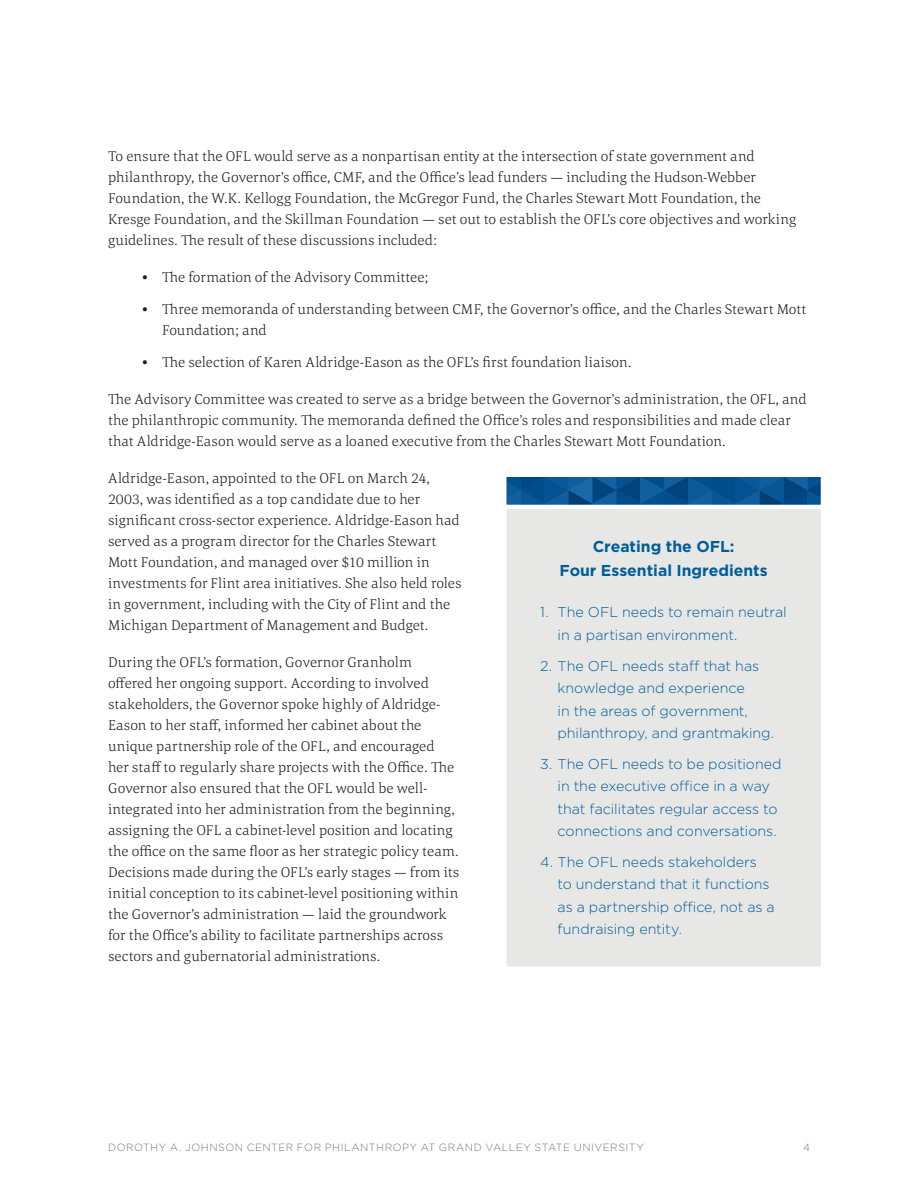
<style>
.page{position:relative;width:918px;height:1188px;background:#fff}
.page>*{position:absolute;margin:0;border:0;box-sizing:border-box;transform-origin:0 0}
.t1{font:700 15.75px/24px "Gotham";color:#005d98;text-align:center}
.t2{font:300 14.7px/21px "Corda";letter-spacing:.005em;color:#231f20}
.t3{font:300 14.25px/22.5px "Gotham";letter-spacing:-.005em;color:#005d98}
.t4{font:300 10.5px "Gotham";letter-spacing:.045em;color:#797876}
</style>
<div class="page">
<div style="left:507px;top:477px;width:314px;height:489px;background:#e7e7e6"></div>
<svg style="left:506px;top:477px;width:315px;height:34px;background:#3372a4"></svg>
<p class="t2" style="left:108px;top:145px;width:690px">To ensure that the OFL would serve as a nonpartisan entity at the intersection of state government and philanthropy, the Governor’s office, CMF, and the Office’s lead funders — including the Hudson-Webber Foundation, the W.K. Kellogg Foundation, the McGregor Fund, the Charles Stewart Mott Foundation, the Kresge Foundation, and the Skillman Foundation — set out to establish the OFL’s core objectives and working guidelines. The result of these discussions included:</p>
<p class="t2" style="left:142px;top:266px;width:288px">• The formation of the Advisory Committee;</p>
<p class="t2" style="left:162px;top:298px;width:646px;text-indent:-20px">• Three memoranda of understanding between CMF, the Governor’s office, and the Charles Stewart Mott<br>Foundation; and</p>
<p class="t2" style="left:142px;top:351px;width:491px">• The selection of Karen Aldridge-Eason as the OFL’s first foundation liaison.</p>
<p class="t2" style="left:108px;top:388px;width:700px">The Advisory Committee was created to serve as a bridge between the Governor’s administration, the OFL, and the philanthropic community. The memoranda defined the Office’s roles and responsibilities and made clear that Aldridge-Eason would serve as a loaned executive from the Charles Stewart Mott Foundation.</p>
<p class="t2" style="left:108px;top:467px;width:355px">Aldridge-Eason, appointed to the OFL on March 24, 2003, was identified as a top candidate due to her significant cross-sector experience. Aldridge-Eason had served as a program director for the Charles Stewart Mott Foundation, and managed over $10 million in investments for Flint area initiatives. She also held roles in government, including with the City of Flint and the Michigan Department of Management and Budget.</p>
<p class="t2" style="left:108px;top:652px;width:353px">During the OFL’s formation, Governor Granholm offered her ongoing support. According to involved stakeholders, the Governor spoke highly of Aldridge-Eason to her staff, informed her cabinet about the unique partnership role of the OFL, and encouraged<br>her staff to regularly share projects with the Office. The Governor also ensured that the OFL would be well&shy;integrated into her administration from the beginning, assigning the OFL a cabinet-level position and locating the office on the same floor as her strategic policy team.<br>Decisions made during the OFL’s early stages — from its initial conception to its cabinet-level positioning within the Governor’s administration — laid the groundwork for the Office’s ability to facilitate partnerships across sectors and gubernatorial administrations.</p>
<p class="t1" style="left:560px;top:534px;width:210px">Creating the OFL:<br>Four Essential Ingredients</p>
<p class="t3" style="left:558px;top:601px;width:231px;text-indent:-17px">1. The OFL needs to remain neutral in a partisan environment.</p>
<p class="t3" style="left:558px;top:654px;width:218px;text-indent:-17px">2. The OFL needs staff that has knowledge and experience<br>in the areas of government, philanthropy, and grantmaking.</p>
<p class="t3" style="left:558px;top:752px;width:226px;text-indent:-17px">3. The OFL needs to be positioned in the executive office in a way that facilitates regular access to connections and conversations.</p>
<p class="t3" style="left:558px;top:850px;width:219px;text-indent:-17px">4. The OFL needs stakeholders to understand that it functions as a partnership office, not as a fundraising entity.</p>
<p class="t4" style="left:108px;top:1141px;width:537px">DOROTHY A. JOHNSON CENTER FOR PHILANTHROPY AT GRAND VALLEY STATE UNIVERSITY</p>
<p class="t4" style="left:803px;top:1141px;width:8px">4</p>
</div>
